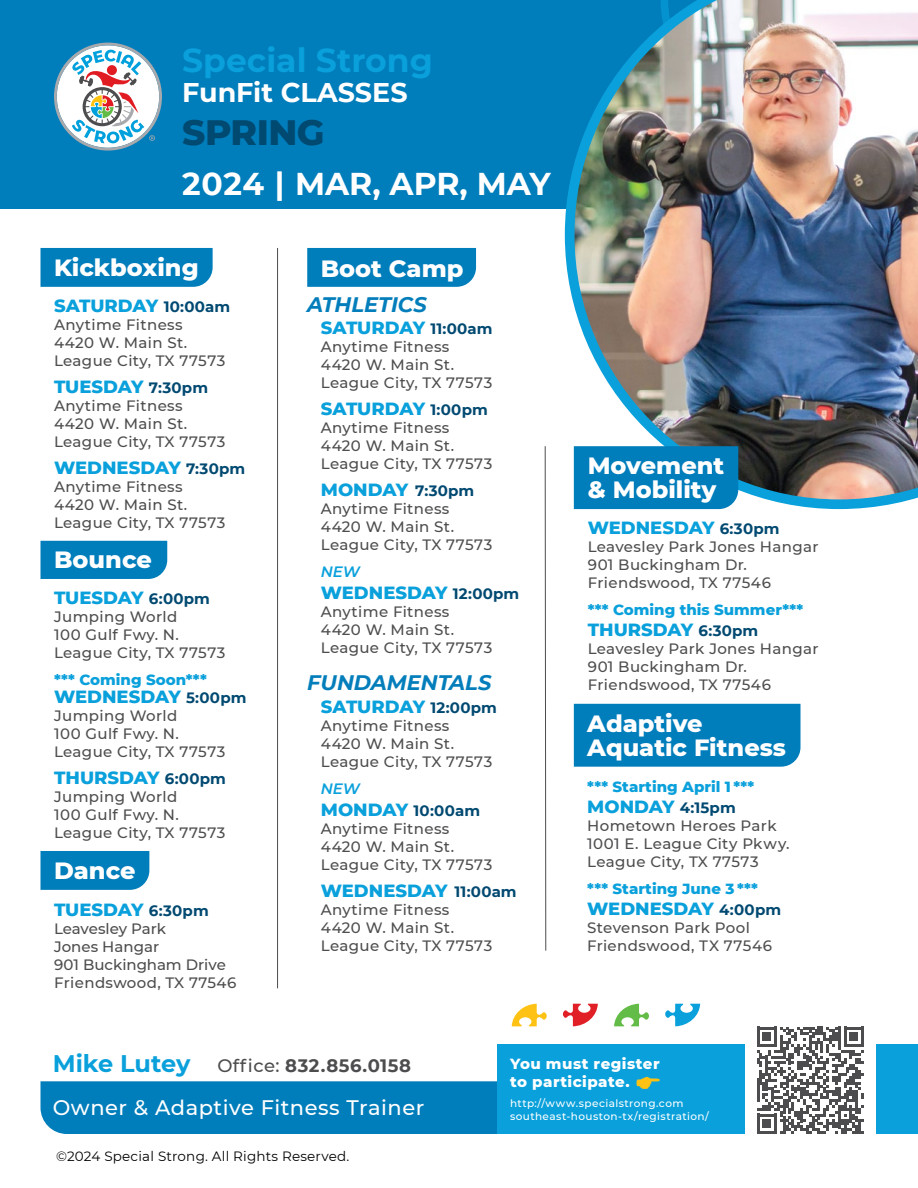
<style>
.page{position:relative;width:918px;height:1188px;background:#fff}
.page>*{position:absolute;margin:0;border:0;box-sizing:border-box;transform-origin:0 0}
.t1{font:800 36px "Montserrat";letter-spacing:-.015em;color:#004971}
.t2{font:700 33px "Montserrat";color:#09a0db}
.t3{font:700 31.5px "Montserrat";color:#fff}
.t4{font:700 27px "Montserrat";color:#fff}
.t5{font:800 24px/24px "Montserrat";color:#fff}
.t6{font:700 24px "Montserrat";letter-spacing:-.005em;color:#09a0db}
.t7{font:500 21px "Montserrat";letter-spacing:.025em;color:#fff}
.t8{font:italic 700 21px "Montserrat";letter-spacing:-.005em;color:#047ebb}
.t9{font:800 18px "Montserrat";color:#09a0db}
.t10{font:700 18px "Montserrat";letter-spacing:.03em;color:#4d4d4f}
.t11{font:500 15px/18px "Montserrat";letter-spacing:.025em;color:#4d4d4f}
.t12{font:800 15px "Montserrat";color:#09a0db}
.t13{font:500 15px/18px "Montserrat";color:#4d4d4f}
.t14{font:800 15px/18px "Montserrat";letter-spacing:.03em;color:#fff}
.t15{font:700 15px/21.6px "Montserrat";letter-spacing:.01em;color:#004971}
.t16{font:italic 600 15px "Montserrat";color:#09a0db}
.t17{font:13.5px "Montserrat";letter-spacing:.015em;color:#000}
.t18{font:500 10.5px/12.6px "Montserrat";letter-spacing:.04em;color:#fff}
.s1{font-weight:700;font-size:15px;color:#004971}
.s2{font-weight:600;font-style:italic;color:#09a0db}
.s3{font-weight:800;font-size:18px;color:#09a0db}
.s4{font-weight:500}
</style>
<div class="page">
<div style="left:41px;top:851px;width:108px;height:39px;background:#007dbb"></div>
<div style="left:498px;top:1044px;width:420px;height:90px;background:#09a0db"></div>
<div style="left:0;top:0;width:918px;height:208px;background:#007dbb"></div>
<svg style="left:54px;top:43px;width:108px;height:108px"></svg>
<div style="left:40px;top:248px;width:173px;height:39px;background:#007dbb"></div>
<div style="left:40px;top:541px;width:127px;height:38px;background:#007dbb"></div>
<div style="left:745px;top:1015px;width:131px;height:131px;background:#fff"></div>
<svg style="left:757px;top:1027px;width:107px;height:107px"></svg>
<svg style="left:614px;top:1004px;width:35px;height:22px"></svg>
<svg style="left:512px;top:1004px;width:35px;height:22px"></svg>
<svg style="left:563px;top:1004px;width:35px;height:22px"></svg>
<svg style="left:665px;top:1004px;width:35px;height:22px"></svg>
<div style="left:307px;top:248px;width:169px;height:39px;background:#007dbb"></div>
<hr style="left:277px;top:248px;width:1px;height:740px;background:#4d4d4f">
<img style="left:565px;top:0;width:353px;height:509px">
<svg style="left:544px;top:446px;width:3px;height:505px"></svg>
<div style="left:574px;top:446px;width:164px;height:63px;background:#007dbb"></div>
<div style="left:574px;top:704px;width:227px;height:63px;background:#007dbb"></div>
<svg style="left:40px;top:1076px;width:458px;height:58px;background:#1989c1"></svg>
<h2 class="t2" style="left:182px;top:37px;width:252px">Special Strong</h2>
<h3 class="t4" style="left:182px;top:73px;width:227px">FunFit CLASSES</h3>
<h1 class="t1" style="left:182px;top:106px;width:144px">SPRING</h1>
<h3 class="t3" style="left:182px;top:161px;width:370px">2024 | MAR, APR, MAY</h3>
<h3 class="t5" style="left:54px;top:254px;width:146px">Kickboxing</h3>
<p class="t9" style="left:54px;top:292px;width:178px">SATURDAY <span class="s1">10:00am</span></p>
<p class="t11" style="left:54px;top:315px;width:173px">Anytime Fitness<br>4420 W. Main St.<br>League City, TX 77573</p>
<p class="t9" style="left:54px;top:373px;width:155px">TUESDAY <span class="s1">7:30pm</span></p>
<p class="t11" style="left:54px;top:396px;width:173px">Anytime Fitness<br>4420 W. Main St.<br>League City, TX 77573</p>
<p class="t9" style="left:54px;top:454px;width:193px">WEDNESDAY <span class="s1">7:30pm</span></p>
<p class="t11" style="left:54px;top:477px;width:173px">Anytime Fitness<br>4420 W. Main St.<br>League City, TX 77573</p>
<h3 class="t5" style="left:54px;top:546px;width:99px">Bounce</h3>
<p class="t9" style="left:54px;top:585px;width:157px">TUESDAY <span class="s1">6:00pm</span></p>
<p class="t11" style="left:54px;top:607px;width:173px">Jumping World<br>100 Gulf Fwy. N.<br>League City, TX 77573</p>
<p class="t12" style="left:54px;top:669px;width:154px">*** Coming Soon***</p>
<p class="t9" style="left:54px;top:684px;width:194px">WEDNESDAY <span class="s1">5:00pm</span></p>
<p class="t11" style="left:54px;top:706px;width:173px">Jumping World<br>100 Gulf Fwy. N.<br>League City, TX 77573</p>
<p class="t9" style="left:54px;top:765px;width:173px">THURSDAY <span class="s1">6:00pm</span></p>
<p class="t11" style="left:54px;top:787px;width:173px">Jumping World<br>100 Gulf Fwy. N.<br>League City, TX 77573</p>
<h3 class="t5" style="left:54px;top:857px;width:83px">Dance</h3>
<p class="t9" style="left:54px;top:897px;width:156px">TUESDAY <span class="s1">6:30pm</span></p>
<p class="t13" style="left:54px;top:919px;width:184px">Leavesley Park<br>Jones Hangar<br>901 Buckingham Drive<br>Friendswood, TX 77546</p>
<h3 class="t5" style="left:321px;top:255px;width:144px">Boot Camp</h3>
<h3 class="t8" style="left:307px;top:289px;width:121px">ATHLETICS</h3>
<p class="t9" style="left:321px;top:315px;width:173px">SATURDAY <span class="s1">11:00am</span></p>
<p class="t11" style="left:321px;top:338px;width:173px">Anytime Fitness<br>4420 W. Main St.<br>League City, TX 77573</p>
<p class="t9" style="left:321px;top:396px;width:169px">SATURDAY <span class="s1">1:00pm</span></p>
<p class="t11" style="left:321px;top:419px;width:173px">Anytime Fitness<br>4420 W. Main St.<br>League City, TX 77573</p>
<p class="t9" style="left:321px;top:477px;width:155px">MONDAY <span class="s1">7:30pm</span></p>
<p class="t11" style="left:321px;top:500px;width:173px">Anytime Fitness<br>4420 W. Main St.<br>League City, TX 77573</p>
<p class="t16" style="left:321px;top:562px;width:41px">NEW</p>
<p class="t9" style="left:321px;top:579px;width:200px">WEDNESDAY <span class="s1">12:00pm</span></p>
<p class="t11" style="left:321px;top:602px;width:173px">Anytime Fitness<br>4420 W. Main St.<br>League City, TX 77573</p>
<h3 class="t8" style="left:307px;top:668px;width:186px">FUNDAMENTALS</h3>
<p class="t9" style="left:321px;top:693px;width:178px">SATURDAY <span class="s1">12:00pm</span></p>
<p class="t11" style="left:321px;top:716px;width:173px">Anytime Fitness<br>4420 W. Main St.<br>League City, TX 77573</p>
<p class="t15" style="left:321px;top:777px;width:161px"><span class="s2">NEW<br></span><span class="s3">MONDAY</span> 10:00am</p>
<p class="t11" style="left:321px;top:819px;width:173px">Anytime Fitness<br>4420 W. Main St.<br>League City, TX 77573</p>
<p class="t9" style="left:321px;top:877px;width:197px">WEDNESDAY <span class="s1">11:00am</span></p>
<p class="t11" style="left:321px;top:900px;width:173px">Anytime Fitness<br>4420 W. Main St.<br>League City, TX 77573</p>
<h3 class="t5" style="left:588px;top:452px;width:138px">Movement &amp; Mobility</h3>
<p class="t9" style="left:588px;top:514px;width:193px">WEDNESDAY <span class="s1">6:30pm</span></p>
<p class="t11" style="left:588px;top:537px;width:232px">Leavesley Park Jones Hangar<br>901 Buckingham Dr.<br>Friendswood, TX 77546</p>
<p class="t12" style="left:588px;top:599px;width:217px">*** Coming this Summer***</p>
<p class="t9" style="left:588px;top:616px;width:172px">THURSDAY <span class="s1">6:30pm</span></p>
<p class="t11" style="left:588px;top:639px;width:232px">Leavesley Park Jones Hangar<br>901 Buckingham Dr.<br>Friendswood, TX 77546</p>
<h3 class="t5" style="left:587px;top:710px;width:200px">Adaptive<br>Aquatic Fitness</h3>
<p class="t12" style="left:587px;top:775px;width:169px">*** Starting April 1 ***</p>
<p class="t9" style="left:587px;top:793px;width:150px">MONDAY <span class="s1">4:15pm</span></p>
<p class="t11" style="left:587px;top:816px;width:204px">Hometown Heroes Park<br>1001 E. League City Pkwy.<br>League City, TX 77573</p>
<p class="t12" style="left:587px;top:877px;width:172px">*** Starting June 3 ***</p>
<p class="t9" style="left:587px;top:895px;width:195px">WEDNESDAY <span class="s1">4:00pm</span></p>
<p class="t11" style="left:587px;top:918px;width:186px">Stevenson Park Pool<br>Friendswood, TX 77546</p>
<h3 class="t6" style="left:53px;top:1046px;width:139px">Mike Lutey</h3>
<h3 class="t7" style="left:53px;top:1093px;width:373px">Owner &amp; Adaptive Fitness Trainer</h3>
<p class="t10" style="left:217px;top:1053px;width:195px"><span class="s4">Office:</span> 832.856.0158</p>
<p class="t17" style="left:56px;top:1147px;width:295px">©2024 Special Strong. All Rights Reserved.</p>
<p class="t14" style="left:510px;top:1054px;width:151px">You must register to participate.</p>
<p class="t18" style="left:510px;top:1096px;width:200px">http://www.specialstrong.com southeast-houston-tx/registration/</p>
</div>
